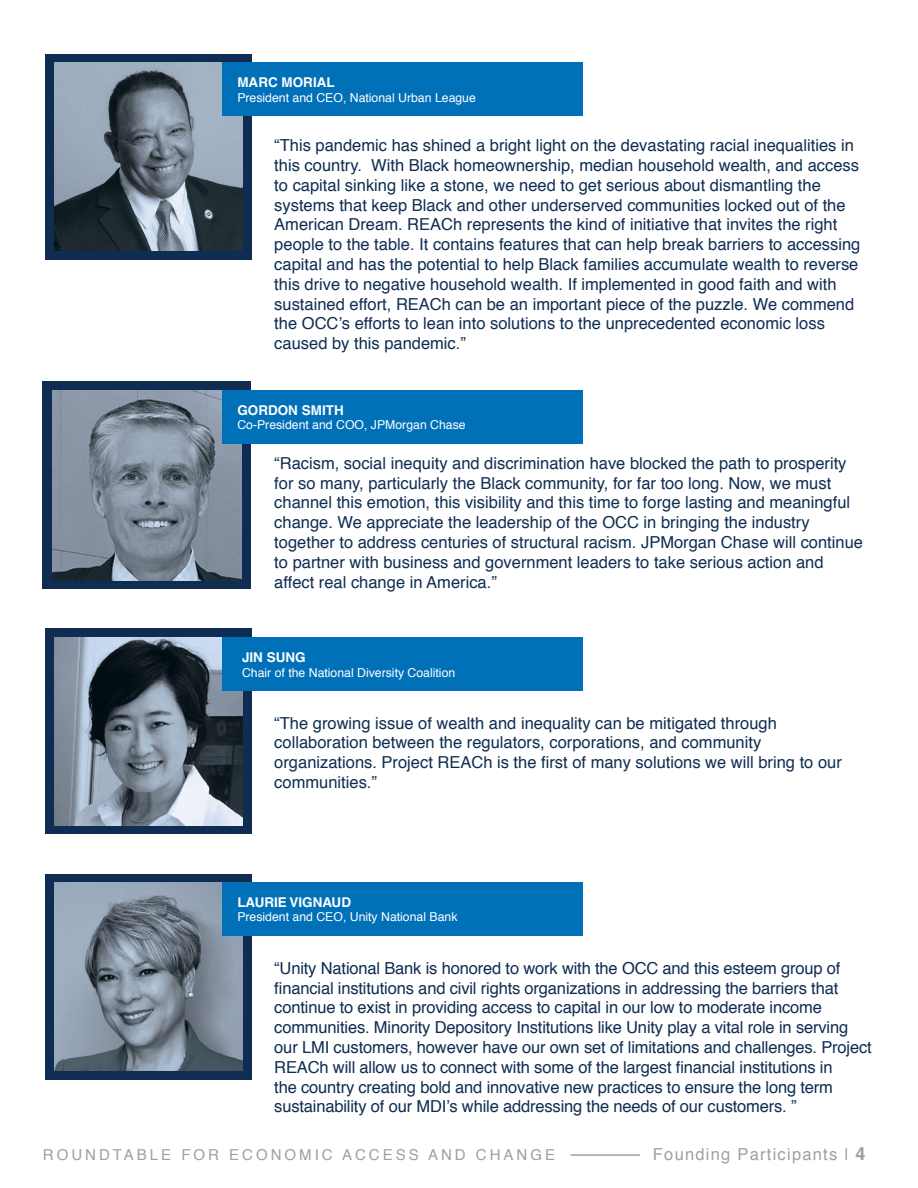
<style>
.page{position:relative;width:918px;height:1188px;background:#fff}
.page>*{position:absolute;margin:0;border:0;box-sizing:border-box;transform-origin:0 0}
.P{font:16.5px/19.8px "Helvetica";color:#0f2d52}
.t1{font:16.5px "Helvetica";letter-spacing:.075em;color:#9ca1a2}
.t2{font:15px "Helvetica";letter-spacing:.2em;color:#9ca1a2}
.t3{font:700 13.5px "Helvetica LT Std";color:#fff}
.t4{font:12.3px "Helvetica";color:#fff}
.s1{font-family:"Helvetica LT Std";font-weight:700;font-size:18px}
</style>
<div class="page">
<hr style="left:571px;top:1154px;width:69px;height:2px;background:#9ca1a2">
<div style="left:45px;top:874px;width:206px;height:205px;background:#0f2d52"></div>
<img style="left:54px;top:883px;width:188px;height:188px">
<div style="left:223px;top:883px;width:360px;height:53px;background:#0070b9"></div>
<div style="left:45px;top:629px;width:206px;height:205px;background:#0f2d52"></div>
<img style="left:54px;top:637px;width:188px;height:188px">
<div style="left:223px;top:637px;width:360px;height:54px;background:#0070b9"></div>
<div style="left:45px;top:54px;width:206px;height:205px;background:#0f2d52"></div>
<img style="left:54px;top:63px;width:188px;height:188px">
<div style="left:223px;top:63px;width:360px;height:53px;background:#0070b9"></div>
<div style="left:43px;top:381px;width:208px;height:208px;background:#0f2d52"></div>
<img style="left:52px;top:390px;width:190px;height:190px">
<div style="left:223px;top:390px;width:360px;height:54px;background:#0070b9"></div>
<p class="t3" style="left:237px;top:74px;width:99px">MARC MORIAL</p>
<p class="t4" style="left:237px;top:88px;width:240px">President and CEO, National Urban League</p>
<p class="P" style="left:274px;top:136px;width:588px">“This pandemic has shined a bright light on the devastating racial inequalities in this country. With Black homeownership, median household wealth, and access to capital sinking like a stone, we need to get serious about dismantling the systems that keep Black and other underserved communities locked out of the American Dream. REACh represents the kind of initiative that invites the right people to the table. It contains features that can help break barriers to accessing capital and has the potential to help Black families accumulate wealth to reverse this drive to negative household wealth. If implemented in good faith and with sustained effort, REACh can be an important piece of the puzzle. We commend the OCC’s efforts to lean into solutions to the unprecedented economic loss caused by this pandemic.”</p>
<p class="t3" style="left:237px;top:402px;width:108px">GORDON SMITH</p>
<p class="t4" style="left:237px;top:416px;width:230px">Co-President and COO, JPMorgan Chase</p>
<p class="P" style="left:274px;top:454px;width:590px">“Racism, social inequity and discrimination have blocked the path to prosperity for so many, particularly the Black community, for far too long. Now, we must channel this emotion, this visibility and this time to forge lasting and meaningful change. We appreciate the leadership of the OCC in bringing the industry together to address centuries of structural racism. JPMorgan Chase will continue to partner with business and government leaders to take serious action and affect real change in America.”</p>
<p class="t3" style="left:242px;top:649px;width:65px">JIN SUNG</p>
<p class="t4" style="left:242px;top:663px;width:215px">Chair of the National Diversity Coalition</p>
<p class="P" style="left:274px;top:713px;width:569px">“The growing issue of wealth and inequality can be mitigated through collaboration between the regulators, corporations, and community organizations. Project REACh is the first of many solutions we will bring to our communities.”</p>
<p class="t3" style="left:237px;top:894px;width:115px">LAURIE VIGNAUD</p>
<p class="t4" style="left:237px;top:908px;width:222px">President and CEO, Unity National Bank</p>
<p class="P" style="left:274px;top:959px;width:599px">“Unity National Bank is honored to work with the OCC and this esteem group of financial institutions and civil rights organizations in addressing the barriers that continue to exist in providing access to capital in our low to moderate income communities. Minority Depository Institutions like Unity play a vital role in serving our LMI customers, however have our own set of limitations and challenges. Project REACh will allow us to connect with some of the largest financial institutions in<br>the country creating bold and innovative new practices to ensure the long term sustainability of our MDI’s while addressing the needs of our customers. ”</p>
<p class="t2" style="left:43px;top:1143px;width:514px">ROUNDTABLE FOR ECONOMIC ACCESS AND CHANGE</p>
<p class="t1" style="left:653px;top:1142px;width:214px">Founding Participants | <span class="s1">4</span></p>
</div>
